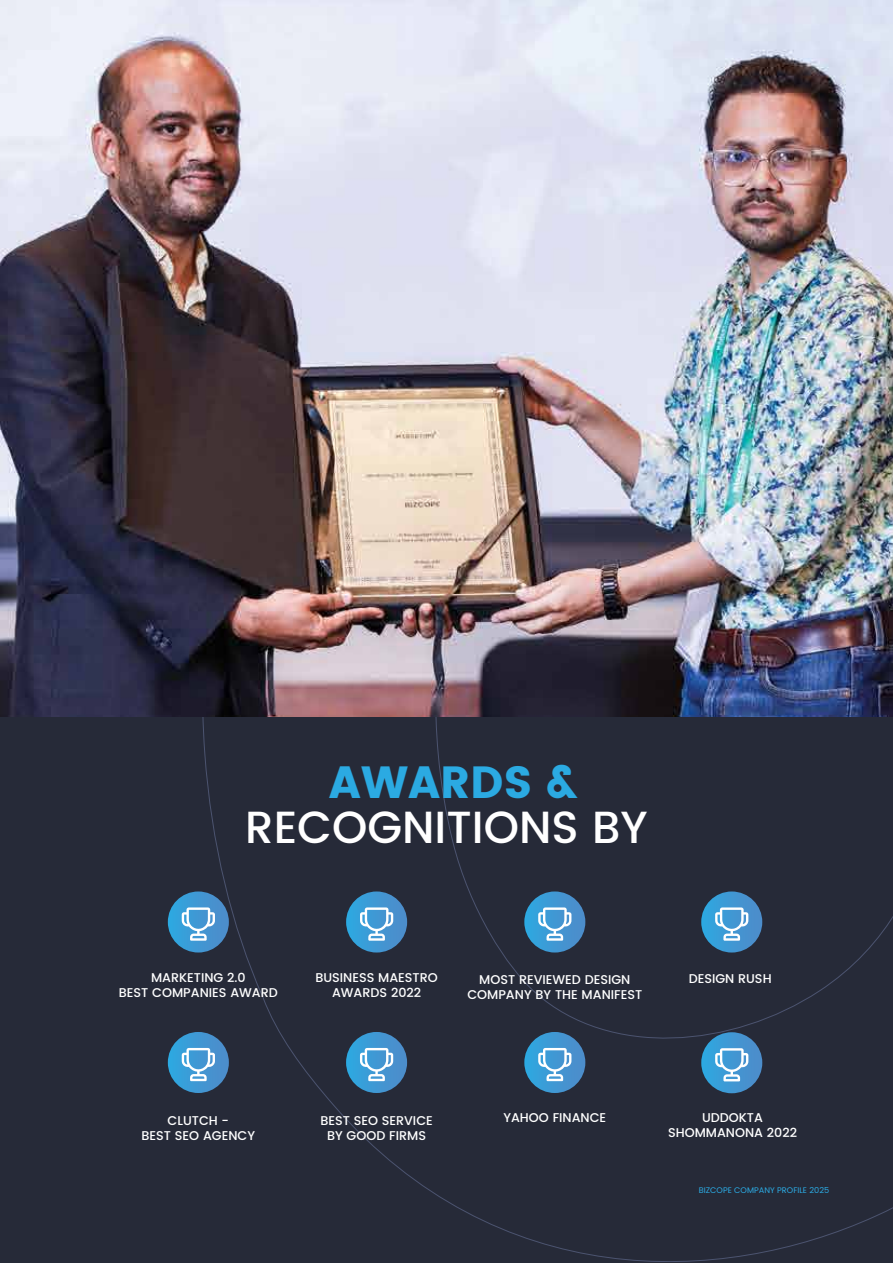
<style>
.page{position:relative;width:893px;height:1263px;background:#fff}
.page>*{position:absolute;margin:0;border:0;box-sizing:border-box;transform-origin:0 0}
.t1{font:500 45px "Poppins";color:#fff}
.t2{font:700 45px "Poppins";color:#2baae2}
.t3{font:500 12.75px/15.3px "Poppins";color:#fff;text-align:center}
.t4{font:8.1px "Poppins";color:#2baae2}
</style>
<div class="page">
<div style="left:0;top:692px;width:893px;height:571px;background:#262a38"></div>
<svg style="left:202px;top:716px;width:691px;height:546px"></svg>
<img style="left:0;top:0;width:893px;height:716px">
<svg style="left:168px;top:891px;width:61px;height:61px;background:#3e96d0"></svg>
<svg style="left:182px;top:907px;width:33px;height:34px"></svg>
<svg style="left:346px;top:891px;width:61px;height:61px;background:#3e96d0"></svg>
<svg style="left:360px;top:907px;width:33px;height:34px"></svg>
<svg style="left:524px;top:891px;width:61px;height:61px;background:#3e96d0"></svg>
<svg style="left:538px;top:907px;width:33px;height:34px"></svg>
<div style="left:168px;top:1032px;width:61px;height:61px;background:linear-gradient(to right,#2ea6df,#4f88c6);border-radius:31px"></div>
<svg style="left:182px;top:1048px;width:33px;height:33px"></svg>
<div style="left:346px;top:1032px;width:61px;height:61px;background:linear-gradient(to right,#2ea6de,#4f89c7);border-radius:31px"></div>
<svg style="left:360px;top:1048px;width:33px;height:33px"></svg>
<div style="left:524px;top:1032px;width:61px;height:61px;background:linear-gradient(to right,#2da4db,#4f8bc9);border-radius:31px"></div>
<svg style="left:538px;top:1048px;width:33px;height:33px"></svg>
<div style="left:701px;top:1032px;width:61px;height:61px;background:linear-gradient(to right,#2da4db,#4f8ac9);border-radius:31px"></div>
<svg style="left:715px;top:1048px;width:33px;height:33px"></svg>
<svg style="left:701px;top:891px;width:61px;height:61px;background:#3e96d0"></svg>
<svg style="left:715px;top:907px;width:33px;height:34px"></svg>
<h1 class="t2" style="left:329px;top:756px;width:250px">AWARDS &amp;</h1>
<h1 class="t1" style="left:245px;top:794px;width:404px">RECOGNITIONS BY</h1>
<p class="t3" style="left:119px;top:970px;width:160px">MARKETING 2.0<br>BEST COMPANIES AWARD</p>
<p class="t3" style="left:315px;top:970px;width:124px">BUSINESS MAESTRO<br>AWARDS 2022</p>
<p class="t3" style="left:467px;top:972px;width:176px">MOST REVIEWED DESIGN<br>COMPANY BY THE MANIFEST</p>
<p class="t3" style="left:689px;top:971px;width:84px">DESIGN RUSH</p>
<p class="t3" style="left:142px;top:1113px;width:115px">CLUTCH -<br>BEST SEO AGENCY</p>
<p class="t3" style="left:320px;top:1113px;width:114px">BEST SEO SERVICE<br>BY GOOD FIRMS</p>
<p class="t3" style="left:503px;top:1110px;width:104px">YAHOO FINANCE</p>
<p class="t3" style="left:668px;top:1110px;width:130px">UDDOKTA<br>SHOMMANONA 2022</p>
<p class="t4" style="left:699px;top:1184px;width:132px">BIZCOPE COMPANY PROFILE 2025</p>
</div>
